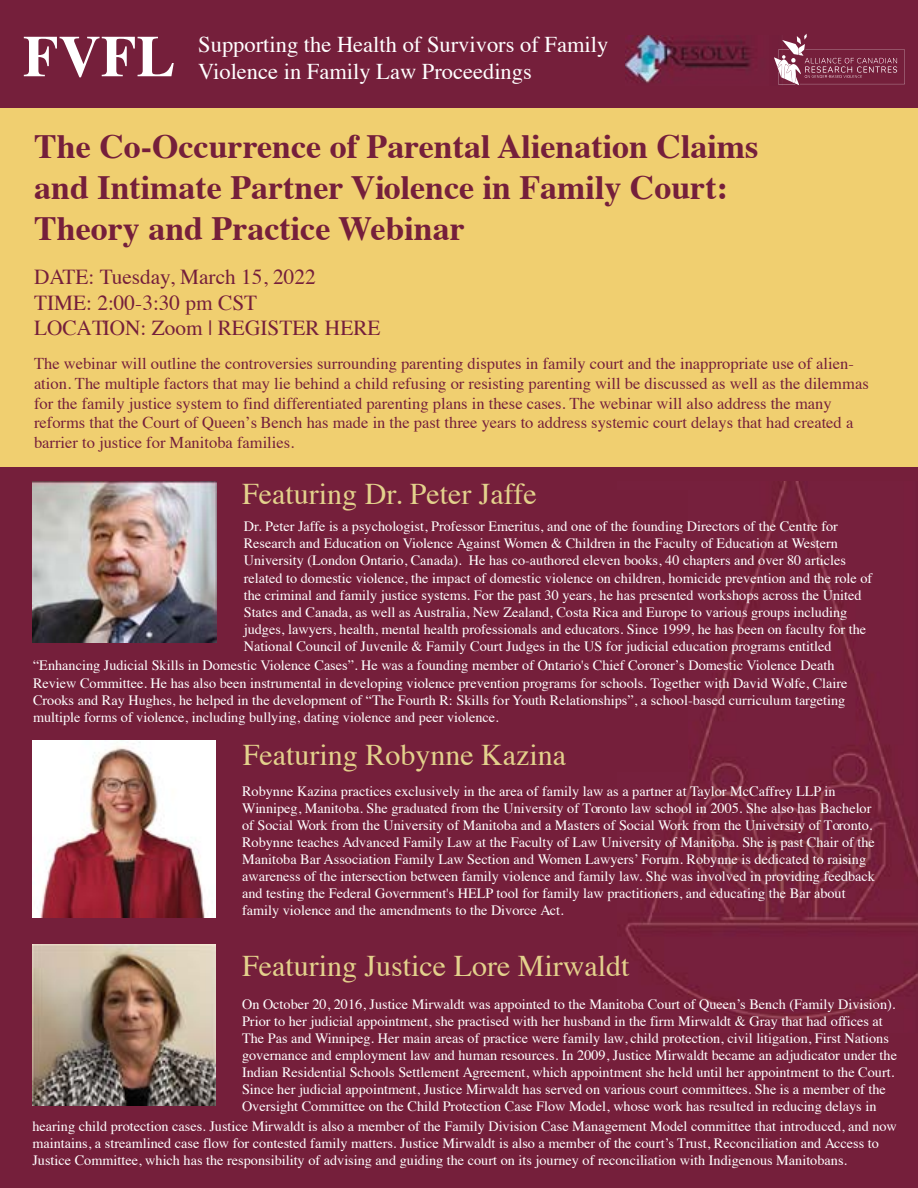
<style>
.page{position:relative;width:918px;height:1188px;background:#fff}
.page>*{position:absolute;margin:0;border:0;box-sizing:border-box;transform-origin:0 0}
.t1{font:700 58.5px "Times";color:#fff}
.t2{font:700 33.9px/40.8px "Times";color:#751f3b}
.t3{font:30px "Times";color:#e3d18c}
.t4{font:22.5px/27px "Times";color:#fff}
.t5{font:21.3px/25.7px "Times";color:#751f3b}
.t6{font:16.5px/19.8px "Times";color:#751f3b}
.t7{font:14.25px/17.1px "Times";color:#fff}
</style>
<div class="page">
<div style="left:0;top:9px;width:918px;height:473px;background:#f0cf70"></div>
<div style="left:0;top:0;width:918px;height:108px;background:#751f3b"></div>
<div style="left:0;top:468px;width:918px;height:720px;background:#751f3b"></div>
<img style="left:625px;top:482px;width:293px;height:537px">
<img style="left:626px;top:35px;width:125px;height:48px">
<svg style="left:774px;top:34px;width:131px;height:51px"></svg>
<img style="left:33px;top:481px;width:183px;height:161px">
<img style="left:33px;top:741px;width:182px;height:176px">
<div style="left:587px;top:491px;width:100px;height:281px;background:#751f3b"></div>
<img style="left:32px;top:944px;width:184px;height:162px">
<h1 class="t1" style="left:23px;top:1px;width:154px">FVFL</h1>
<h3 class="t4" style="left:198px;top:29px;width:411px">Supporting the Health of Survivors of Family<br>Violence in Family Law Proceedings</h3>
<h2 class="t2" style="left:34px;top:123px;width:726px">The Co-Occurrence of Parental Alienation Claims and Intimate Partner Violence in Family Court:<br>Theory and Practice Webinar</h2>
<h3 class="t5" style="left:34px;top:263px;width:348px">DATE: Tuesday, March 15, 2022<br>TIME: 2:00-3:30 pm CST<br>LOCATION: Zoom | REGISTER HERE</h3>
<p class="t6" style="left:34px;top:352px;width:836px">The webinar will outline the controversies surrounding parenting disputes in family court and the inappropriate use of alien&shy;ation. The multiple factors that may lie behind a child refusing or resisting parenting will be discussed as well as the dilemmas for the family justice system to find differentiated parenting plans in these cases. The webinar will also address the many reforms that the Court of Queen’s Bench has made in the past three years to address systemic court delays that had created a barrier to justice for Manitoba families.</p>
<h3 class="t3" style="left:242px;top:466px;width:296px">Featuring Dr. Peter Jaffe</h3>
<p class="t7" style="left:244px;top:517px;width:630px">Dr. Peter Jaffe is a psychologist, Professor Emeritus, and one of the founding Directors of the Centre for Research and Education on Violence Against Women &amp; Children in the Faculty of Education at Western University (London Ontario, Canada). He has co-authored eleven books, 40 chapters and over 80 articles related to domestic violence, the impact of domestic violence on children, homicide prevention and the role of the criminal and family justice systems. For the past 30 years, he has presented workshops across the United States and Canada, as well as Australia, New Zealand, Costa Rica and Europe to various groups including judges, lawyers, health, mental health professionals and educators. Since 1999, he has been on faculty for the National Council of Juvenile &amp; Family Court Judges in the US for judicial education programs entitled</p>
<p class="t7" style="left:33px;top:656px;width:816px">“Enhancing Judicial Skills in Domestic Violence Cases”. He was a founding member of Ontario's Chief Coroner’s Domestic Violence Death Review Committee. He has also been instrumental in developing violence prevention programs for schools. Together with David Wolfe, Claire Crooks and Ray Hughes, he helped in the development of “The Fourth R: Skills for Youth Relationships”, a school-based curriculum targeting multiple forms of violence, including bullying, dating violence and peer violence.</p>
<h3 class="t3" style="left:243px;top:727px;width:325px">Featuring Robynne Kazina</h3>
<p class="t7" style="left:242px;top:781px;width:635px">Robynne Kazina practices exclusively in the area of family law as a partner at Taylor McCaffrey LLP in Winnipeg, Manitoba. She graduated from the University of Toronto law school in 2005. She also has Bachelor of Social Work from the University of Manitoba and a Masters of Social Work from the University of Toronto.<br>Robynne teaches Advanced Family Law at the Faculty of Law University of Manitoba. She is past Chair of the Manitoba Bar Association Family Law Section and Women Lawyers’ Forum. Robynne is dedicated to raising awareness of the intersection between family violence and family law. She was involved in providing feedback and testing the Federal Government's HELP tool for family law practitioners, and educating the Bar about family violence and the amendments to the Divorce Act.</p>
<h3 class="t3" style="left:242px;top:937px;width:389px">Featuring Justice Lore Mirwaldt</h3>
<p class="t7" style="left:242px;top:994px;width:656px">On October 20, 2016, Justice Mirwaldt was appointed to the Manitoba Court of Queen’s Bench (Family Division).<br>Prior to her judicial appointment, she practised with her husband in the firm Mirwaldt &amp; Gray that had offices at The Pas and Winnipeg. Her main areas of practice were family law, child protection, civil litigation, First Nations governance and employment law and human resources. In 2009, Justice Mirwaldt became an adjudicator under the Indian Residential Schools Settlement Agreement, which appointment she held until her appointment to the Court.<br>Since her judicial appointment, Justice Mirwaldt has served on various court committees. She is a member of the Oversight Committee on the Child Protection Case Flow Model, whose work has resulted in reducing delays in</p>
<p class="t7" style="left:32px;top:1117px;width:866px">hearing child protection cases. Justice Mirwaldt is also a member of the Family Division Case Management Model committee that introduced, and now maintains, a streamlined case flow for contested family matters. Justice Mirwaldt is also a member of the court’s Trust, Reconciliation and Access to<br>Justice Committee, which has the responsibility of advising and guiding the court on its journey of reconciliation with Indigenous Manitobans.</p>
</div>
